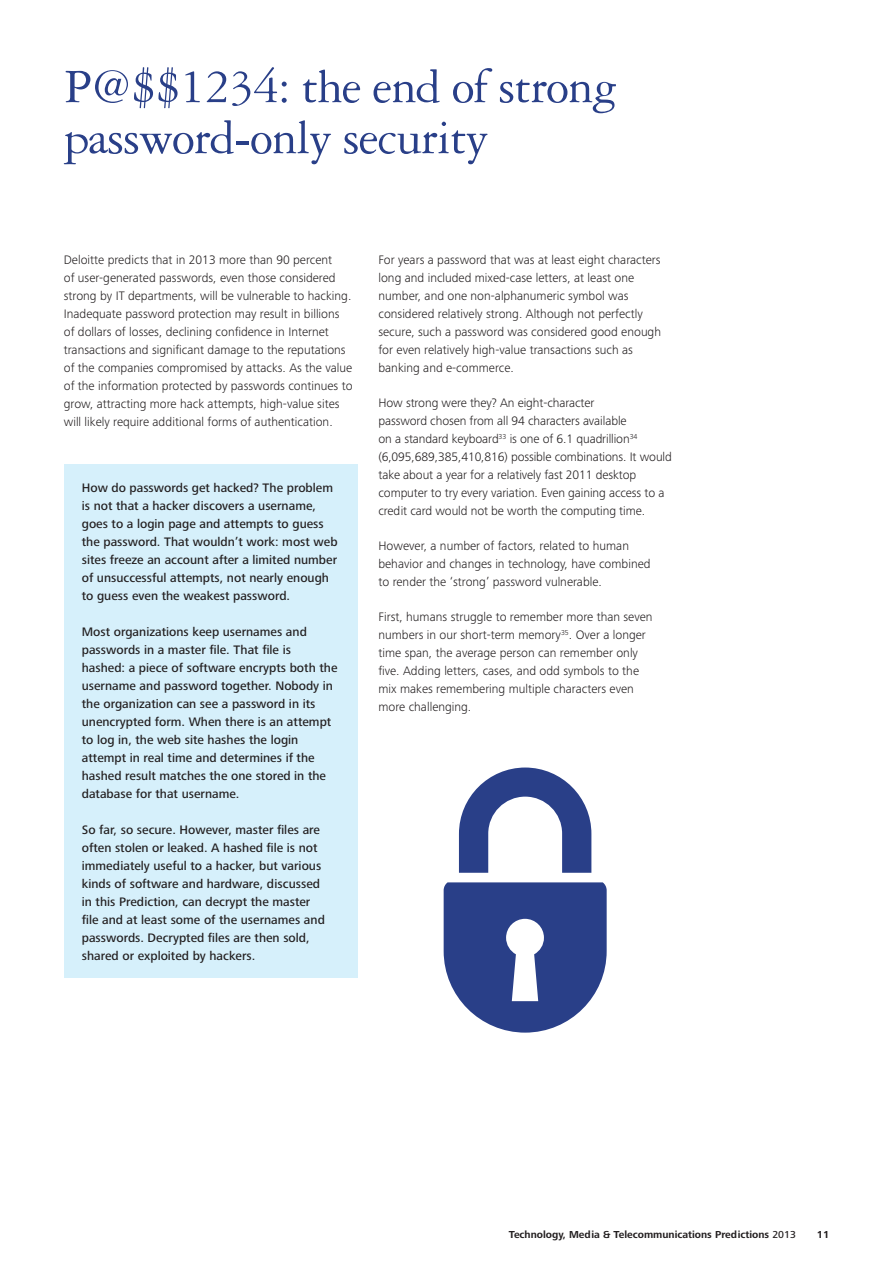
<style>
.page{position:relative;width:893px;height:1263px;background:#fff}
.page>*{position:absolute;margin:0;border:0;box-sizing:border-box;transform-origin:0 0}
.t1{font:51px/51px "Garamond Three";letter-spacing:-.02em;color:#293f88}
.BodyCopy{font:300 12.75px/18px "Frutiger Next Pro";color:#231f20}
.CHead{font:500 12.75px/18px "Frutiger Next Pro";color:#231f20}
.t2{font:700 10.5px "Frutiger Next Pro";color:#231f20}
.s1{font-weight:500}
</style>
<div class="page">
<div style="left:64px;top:465px;width:293px;height:513px;background:#d6f0fb"></div>
<svg style="left:444px;top:882px;width:163px;height:151px"></svg>
<svg style="left:459px;top:767px;width:132px;height:106px"></svg>
<p class="t1" style="left:64px;top:61px;width:555px">P@$$1234: the end of strong password‑only security</p>
<p class="BodyCopy" style="left:64px;top:251px;width:290px">Deloitte predicts that in 2013 more than 90 percent<br>of user‑generated passwords, even those considered strong by IT departments, will be vulnerable to hacking.<br>Inadequate password protection may result in billions of dollars of losses, declining confidence in Internet transactions and significant damage to the reputations of the companies compromised by attacks. As the value of the information protected by passwords continues to grow, attracting more hack attempts, high‑value sites will likely require additional forms of authentication.</p>
<p class="CHead" style="left:82px;top:479px;width:257px">How do passwords get hacked? The problem is not that a hacker discovers a username, goes to a login page and attempts to guess the password. That wouldn’t work: most web sites freeze an account after a limited number of unsuccessful attempts, not nearly enough to guess even the weakest password.</p>
<p class="CHead" style="left:82px;top:623px;width:257px">Most organizations keep usernames and passwords in a master file. That file is hashed: a piece of software encrypts both the username and password together. Nobody in the organization can see a password in its unencrypted form. When there is an attempt to log in, the web site hashes the login attempt in real time and determines if the hashed result matches the one stored in the database for that username.</p>
<p class="CHead" style="left:82px;top:821px;width:245px">So far, so secure. However, master files are often stolen or leaked. A hashed file is not immediately useful to a hacker, but various kinds of software and hardware, discussed in this Prediction, can decrypt the master file and at least some of the usernames and passwords. Decrypted files are then sold, shared or exploited by hackers.</p>
<p class="BodyCopy" style="left:378px;top:251px;width:284px">For years a password that was at least eight characters long and included mixed‑case letters, at least one number, and one non‑alphanumeric symbol was considered relatively strong. Although not perfectly secure, such a password was considered good enough for even relatively high‑value transactions such as banking and e‑commerce.</p>
<p class="BodyCopy" style="left:378px;top:394px;width:295px">How strong were they? An eight‑character<br>password chosen from all 94 characters available<br>on a standard keyboard<sup>33</sup> is one of 6.1 quadrillion<sup>34 </sup>(6,095,689,385,410,816) possible combinations. It would take about a year for a relatively fast 2011 desktop computer to try every variation. Even gaining access to a credit card would not be worth the computing time.</p>
<p class="BodyCopy" style="left:378px;top:537px;width:274px">However, a number of factors, related to human behavior and changes in technology, have combined to render the ‘strong’ password vulnerable.</p>
<p class="BodyCopy" style="left:378px;top:608px;width:276px">First, humans struggle to remember more than seven numbers in our short‑term memory<sup>35</sup>. Over a longer time span, the average person can remember only five. Adding letters, cases, and odd symbols to the mix makes remembering multiple characters even more challenging.</p>
<p class="t2" style="left:509px;top:1228px;width:289px">Technology, Media &amp; Telecommunications Predictions <span class="s1">2013</span></p>
<p class="t2" style="left:817px;top:1228px;width:14px">11</p>
</div>
